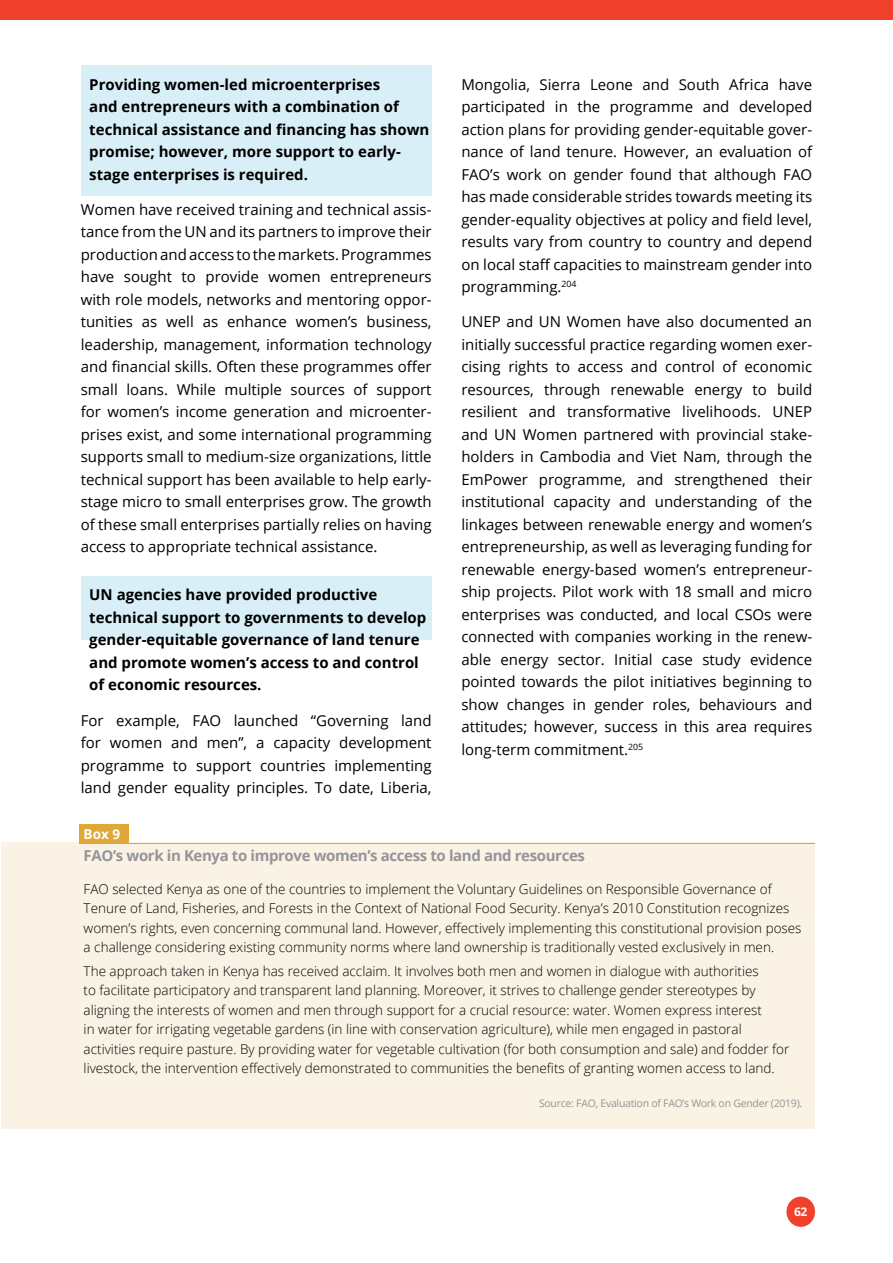
<style>
.page{position:relative;width:893px;height:1263px;background:#fff}
.page>*{position:absolute;margin:0;border:0;box-sizing:border-box;transform-origin:0 0}
.t1{font:15px/22.5px "Open Sans";color:#000;text-align:justify}
.t2{font:700 15px/22.5px "Open Sans";color:#000}
.t3{font:700 15px "Open Sans";letter-spacing:-.025em;color:#939598}
.t4{font:300 13.5px/19.5px "Open Sans";color:#000}
.t5{font:700 13.5px "Open Sans";color:#fff}
.t6{font:700 12px "Open Sans";color:#fff}
.t7{font:10.5px "Open Sans";letter-spacing:-.025em;color:#939598}
</style>
<div class="page">
<div style="left:81px;top:65px;width:351px;height:131px;background:#d9eff7"></div>
<div style="left:81px;top:576px;width:351px;height:63px;background:#d9eff7"></div>
<div style="left:1px;top:843px;width:814px;height:286px;background:#faf2e5"></div>
<div style="left:79px;top:824px;width:50px;height:20px;background:#dfa839"></div>
<hr style="left:79px;top:843px;width:736px;height:1px;background:#dfa839">
<div style="left:786px;top:1196px;width:29px;height:31px;background:#ef412c;border-radius:50%"></div>
<div style="left:0;top:0;width:893px;height:19px;background:#ef412c"></div>
<p class="t2" style="left:89px;top:72px;width:342px">Providing women-led microenterprises<br>and entrepreneurs with a combination of technical assistance and financing has shown promise; however, more support to early&shy;stage enterprises is required.</p>
<p class="t1" style="left:81px;top:198px;width:352px">Women have received training and technical assis&shy;tance from the UN and its partners to improve their production and access to the markets. Programmes have sought to provide women entrepreneurs with role models, networks and mentoring oppor&shy;tunities as well as enhance women’s business, leadership, management, information technology and financial skills. Often these programmes offer small loans. While multiple sources of support for women’s income generation and microenter&shy;prises exist, and some international programming supports small to medium-size organizations, little technical support has been available to help early&shy;stage micro to small enterprises grow. The growth of these small enterprises partially relies on having access to appropriate technical assistance.</p>
<p class="t2" style="left:89px;top:583px;width:339px">UN agencies have provided productive technical support to governments to develop gender-equitable governance of land tenure and promote women’s access to and control of economic resources.</p>
<p class="t1" style="left:81px;top:708px;width:352px">For example, FAO launched “Governing land for women and men”, a capacity development programme to support countries implementing land gender equality principles. To date, Liberia,</p>
<p class="t1" style="left:461px;top:72px;width:352px">Mongolia, Sierra Leone and South Africa have participated in the programme and developed action plans for providing gender-equitable gover&shy;nance of land tenure. However, an evaluation of FAO’s work on gender found that although FAO has made considerable strides towards meeting its gender-equality objectives at policy and field level, results vary from country to country and depend on local staff capacities to mainstream gender into programming.<sup>204</sup></p>
<p class="t1" style="left:461px;top:310px;width:352px">UNEP and UN Women have also documented an initially successful practice regarding women exer&shy;cising rights to access and control of economic resources, through renewable energy to build resilient and transformative livelihoods. UNEP and UN Women partnered with provincial stake&shy;holders in Cambodia and Viet Nam, through the EmPower programme, and strengthened their institutional capacity and understanding of the linkages between renewable energy and women’s entrepreneurship, as well as leveraging funding for renewable energy-based women’s entrepreneur&shy;ship projects. Pilot work with 18 small and micro enterprises was conducted, and local CSOs were connected with companies working in the renew&shy;able energy sector. Initial case study evidence pointed towards the pilot initiatives beginning to show changes in gender roles, behaviours and attitudes; however, success in this area requires long-term commitment.<sup>205</sup></p>
<p class="t5" style="left:84px;top:824px;width:38px">Box 9</p>
<p class="t3" style="left:84px;top:845px;width:503px">FAO’s work in Kenya to improve women’s access to land and resources</p>
<p class="t4" style="left:84px;top:879px;width:719px">FAO selected Kenya as one of the countries to implement the Voluntary Guidelines on Responsible Governance of Tenure of Land, Fisheries, and Forests in the Context of National Food Security. Kenya’s 2010 Constitution recognizes women’s rights, even concerning communal land. However, effectively implementing this constitutional provision poses a challenge considering existing community norms where land ownership is traditionally vested exclusively in men.</p>
<p class="t4" style="left:84px;top:961px;width:707px">The approach taken in Kenya has received acclaim. It involves both men and women in dialogue with authorities<br>to facilitate participatory and transparent land planning. Moreover, it strives to challenge gender stereotypes by aligning the interests of women and men through support for a crucial resource: water. Women express interest<br>in water for irrigating vegetable gardens (in line with conservation agriculture), while men engaged in pastoral activities require pasture. By providing water for vegetable cultivation (for both consumption and sale) and fodder for livestock, the intervention effectively demonstrated to communities the benefits of granting women access to land.</p>
<p class="t7" style="left:539px;top:1096px;width:265px">Source: FAO, Evaluation of FAO’s Work on Gender (2019).</p>
<p class="t6" style="left:794px;top:1203px;width:15px">62</p>
</div>
